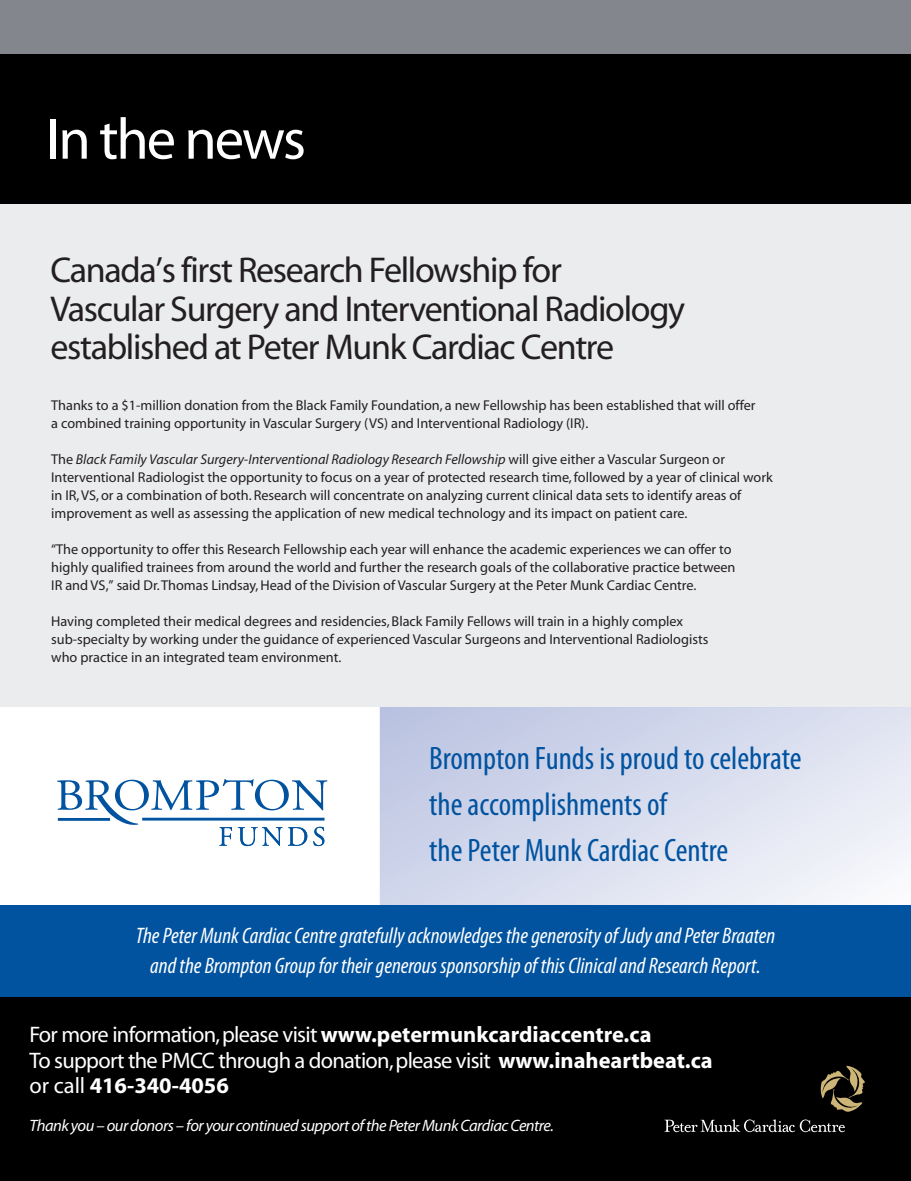
<style>
.page{position:relative;width:911px;height:1181px;background:#fff}
.page>*{position:absolute;margin:0;border:0;box-sizing:border-box;transform-origin:0 0}
.t1{font:58.5px "Myriad";letter-spacing:-.035em;color:#fff}
.t2{font:36px/38.7px "Myriad";letter-spacing:-.035em;color:#231f20}
.t3{font:condensed 32.55px/45.8px "Myriad Pro";color:#0153a0}
.t4{font:italic condensed 22.5px/30px "Myriad Pro";color:#fff;text-align:center}
.t5{font:22.5px/25.5px "Myriad";letter-spacing:-.03em;color:#fff}
.t6{font:italic 16.5px "Myriad Pro";letter-spacing:-.03em;color:#fff}
.t7{font:14.25px/18px "Myriad";color:#231f20}
.s1{font-style:italic}
.s2{font-weight:700}
</style>
<div class="page">
<div style="left:0;top:179px;width:911px;height:528px;background:#ebecee"></div>
<div style="left:0;top:48px;width:911px;height:155px;background:#000"></div>
<div style="left:0;top:994px;width:911px;height:187px;background:#000"></div>
<div style="left:0;top:0;width:911px;height:54px;background:#83868c"></div>
<svg style="left:380px;top:707px;width:531px;height:198px;background:#d8ddee"></svg>
<div style="left:0;top:905px;width:911px;height:91px;background:#0153a0"></div>
<svg style="left:57px;top:779px;width:270px;height:67px"></svg>
<svg style="left:820px;top:1066px;width:45px;height:46px"></svg>
<svg style="left:664px;top:1119px;width:181px;height:13px"></svg>
<h1 class="t1" style="left:46px;top:117px;width:261px">In the news</h1>
<h2 class="t2" style="left:50px;top:254px;width:636px">Canada’s first Research Fellowship for<br>Vascular Surgery and Interventional Radiology established at Peter Munk Cardiac Centre</h2>
<p class="t7" style="left:51px;top:398px;width:706px">Thanks to a $1-million donation from the Black Family Foundation, a new Fellowship has been established that will offer a combined training opportunity in Vascular Surgery (VS) and Interventional Radiology (IR).</p>
<p class="t7" style="left:51px;top:452px;width:723px">The <span class="s1">Black Family Vascular Surgery-Interventional Radiology Research Fellowship</span> will give either a Vascular Surgeon or Interventional Radiologist the opportunity to focus on a year of protected research time, followed by a year of clinical work in IR, VS, or a combination of both. Research will concentrate on analyzing current clinical data sets to identify areas of improvement as well as assessing the application of new medical technology and its impact on patient care.</p>
<p class="t7" style="left:51px;top:542px;width:686px">“The opportunity to offer this Research Fellowship each year will enhance the academic experiences we can offer to highly qualified trainees from around the world and further the research goals of the collaborative practice between<br>IR and VS,” said Dr. Thomas Lindsay, Head of the Division of Vascular Surgery at the Peter Munk Cardiac Centre.</p>
<p class="t7" style="left:51px;top:614px;width:659px">Having completed their medical degrees and residencies, Black Family Fellows will train in a highly complex sub-specialty by working under the guidance of experienced Vascular Surgeons and Interventional Radiologists who practice in an integrated team environment.</p>
<h3 class="t3" style="left:429px;top:738px;width:374px">Brompton Funds is proud to celebrate the accomplishments of<br>the Peter Munk Cardiac Centre</h3>
<h3 class="t4" style="left:136px;top:922px;width:641px">The Peter Munk Cardiac Centre gratefully acknowledges the generosity of Judy and Peter Braaten and the Brompton Group for their generous sponsorship of this Clinical and Research Report.</h3>
<h3 class="t5" style="left:29px;top:1024px;width:685px">For more information, please visit <span class="s2">www.petermunkcardiaccentre.ca<br></span>To support the PMCC through a donation, please visit <span class="s2">www.inaheartbeat.ca </span>or call <span class="s2">416-340-4056</span></h3>
<p class="t6" style="left:29px;top:1120px;width:526px">Thank you – our donors – for your continued support of the Peter Munk Cardiac Centre.</p>
</div>
